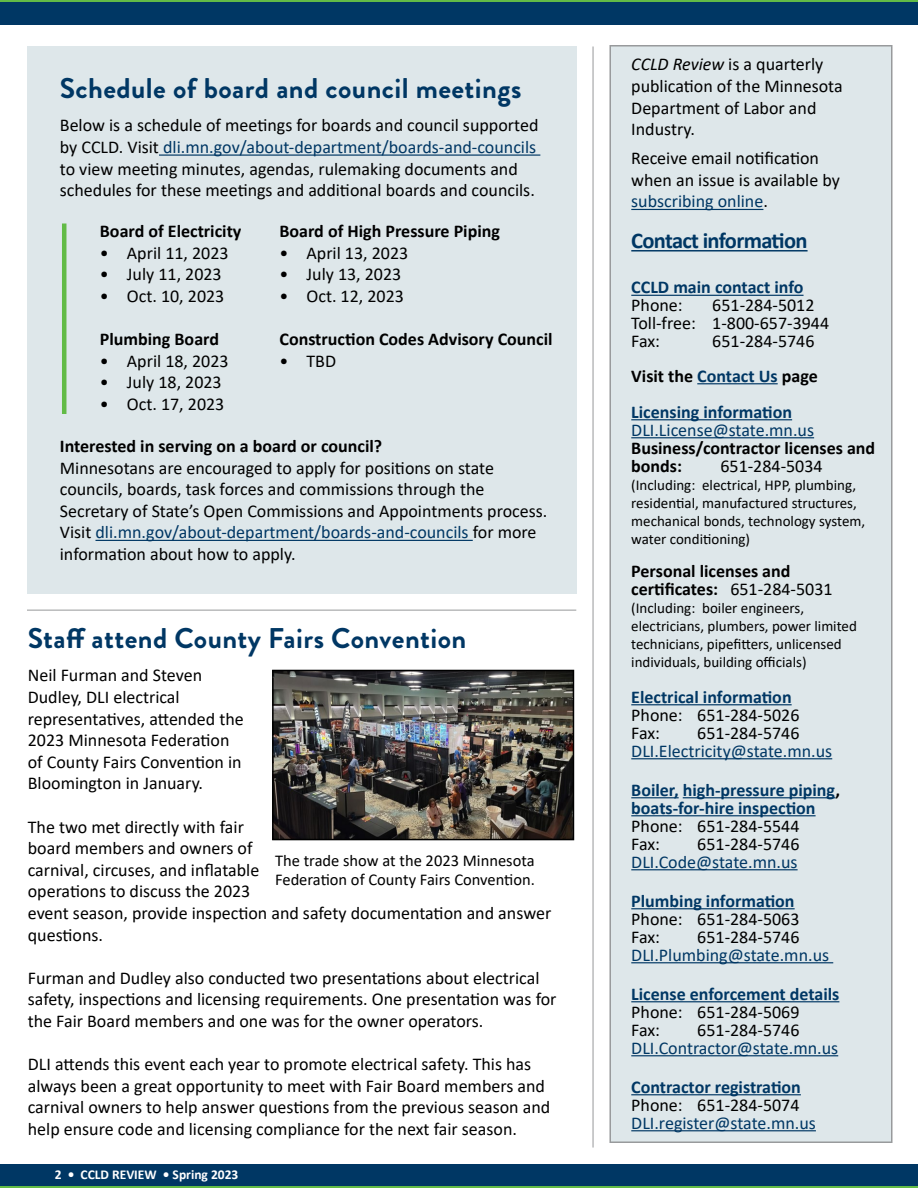
<style>
.page{position:relative;width:918px;height:1188px;background:#fff}
.page>*{position:absolute;margin:0;border:0;box-sizing:border-box;transform-origin:0 0}
.Headline_-_main_-_MN{font:700 28.5px "Brandon Grotesque";letter-spacing:.015em;color:#003764}
.t1{font:700 22.5px "Calibri";letter-spacing:-.03em;color:#003764}
.Body_paragraph{font:18px/21.6px "Calibri";color:#000}
.Paragraph_subhed{font:700 18px/18px "Calibri";color:#000}
.t2{font:700 18px/18px "Calibri";color:#003764}
.t3{font:18px "Calibri";color:#003764}
.Paragraph_subhed-2{font:18px "Calibri";color:#000}
.t4{font:16.5px/19.8px "Calibri";color:#000}
.t5{font:15px/18px "Calibri";color:#000}
.t6{font:700 13.5px "Calibri";color:#fff}
.s1{color:#003764}
.s2{font-style:italic}
.s3{font-weight:400}
.s4{color:#000}
</style>
<div class="page">
<div style="left:0;top:1175px;width:918px;height:13px;background:#62bb46"></div>
<div style="left:0;top:1164px;width:918px;height:22px;background:#003764"></div>
<hr style="left:0;top:0;width:918px;height:3px;background:#62bb46">
<div style="left:0;top:2px;width:918px;height:23px;background:#003764"></div>
<div style="left:27px;top:46px;width:549px;height:548px;background:#dee7ea"></div>
<hr style="left:62px;top:224px;width:4px;height:190px;background:#62bb46">
<hr style="left:593px;top:46px;width:1px;height:1102px;background:#96989a">
<div style="left:609px;top:45px;width:283px;height:1098px;background:#dee7ea;border:2px solid #96989a"></div>
<hr style="left:27px;top:610px;width:549px;height:1px;background:#96989a">
<img style="left:275px;top:673px;width:296px;height:164px">
<div style="left:272px;top:670px;width:302px;height:170px;border:2px solid #000"></div>
<hr style="left:631px;top:209px;width:132px;height:1px;background:#003764">
<hr style="left:631px;top:250px;width:177px;height:2px;background:#003764">
<hr style="left:631px;top:295px;width:173px;height:1px;background:#003764">
<hr style="left:697px;top:383px;width:81px;height:1px;background:#003764">
<hr style="left:631px;top:419px;width:161px;height:1px;background:#003764">
<hr style="left:631px;top:437px;width:183px;height:1px;background:#003764">
<hr style="left:631px;top:704px;width:161px;height:1px;background:#003764">
<hr style="left:631px;top:758px;width:201px;height:1px;background:#003764">
<hr style="left:631px;top:797px;width:48px;height:1px;background:#003764">
<hr style="left:683px;top:797px;width:152px;height:1px;background:#003764">
<hr style="left:631px;top:815px;width:185px;height:1px;background:#003764">
<hr style="left:631px;top:869px;width:167px;height:1px;background:#003764">
<hr style="left:631px;top:908px;width:164px;height:1px;background:#003764">
<hr style="left:631px;top:962px;width:202px;height:1px;background:#003764">
<hr style="left:631px;top:1001px;width:208px;height:1px;background:#003764">
<hr style="left:631px;top:1055px;width:207px;height:1px;background:#003764">
<hr style="left:631px;top:1094px;width:170px;height:1px;background:#003764">
<hr style="left:631px;top:1130px;width:185px;height:1px;background:#003764">
<hr style="left:159px;top:154px;width:381px;height:2px;background:#003764">
<hr style="left:95px;top:540px;width:378px;height:1px;background:#003764">
<h2 class="Headline_-_main_-_MN" style="left:60px;top:68px;width:463px">Schedule of board and council meetings</h2>
<p class="Body_paragraph" style="left:60px;top:114px;width:480px">Below is a schedule of meetings for boards and council supported by CCLD. Visit <span class="s1">dli.mn.gov/about-department/boards-and-councils </span>to view meeting minutes, agendas, rulemaking documents and schedules for these meetings and additional boards and councils.</p>
<p class="Paragraph_subhed" style="left:100px;top:222px;width:143px">Board of Electricity</p>
<p class="Paragraph_subhed-2" style="left:100px;top:240px;width:130px">• April 11, 2023</p>
<p class="Paragraph_subhed-2" style="left:100px;top:262px;width:123px">• July 11, 2023</p>
<p class="Paragraph_subhed-2" style="left:100px;top:283px;width:126px">• Oct. 10, 2023</p>
<p class="Paragraph_subhed" style="left:100px;top:330px;width:121px">Plumbing Board</p>
<p class="Body_paragraph" style="left:100px;top:349px;width:130px">• April 18, 2023</p>
<p class="Body_paragraph" style="left:100px;top:371px;width:123px">• July 18, 2023</p>
<p class="Body_paragraph" style="left:100px;top:393px;width:126px">• Oct. 17, 2023</p>
<p class="Paragraph_subhed" style="left:279px;top:222px;width:222px">Board of High Pressure Piping</p>
<p class="Body_paragraph" style="left:279px;top:241px;width:130px">• April 13, 2023</p>
<p class="Body_paragraph" style="left:279px;top:263px;width:123px">• July 13, 2023</p>
<p class="Body_paragraph" style="left:279px;top:285px;width:126px">• Oct. 12, 2023</p>
<p class="Paragraph_subhed" style="left:279px;top:330px;width:275px">Construction Codes Advisory Council</p>
<p class="Body_paragraph" style="left:279px;top:349px;width:58px">• TBD</p>
<p class="Paragraph_subhed" style="left:60px;top:437px;width:324px">Interested in serving on a board or council?</p>
<p class="Body_paragraph" style="left:60px;top:456px;width:489px">Minnesotans are encouraged to apply for positions on state councils, boards, task forces and commissions through the Secretary of State’s Open Commissions and Appointments process.<br>Visit <span class="s1">dli.mn.gov/about-department/boards-and-councils</span> for more information about how to apply.</p>
<h1 class="Headline_-_main_-_MN" style="left:28px;top:618px;width:440px">Staff attend County Fairs Convention</h1>
<p class="Body_paragraph" style="left:28px;top:664px;width:218px">Neil Furman and Steven<br>Dudley, DLI electrical representatives, attended the<br>2023 Minnesota Federation of County Fairs Convention in<br>Bloomington in January.</p>
<p class="Body_paragraph" style="left:28px;top:815px;width:525px">The two met directly with fair<br>board members and owners of<br>carnival, circuses, and inflatable<br>operations to discuss the 2023<br>event season, provide inspection and safety documentation and answer questions.</p>
<p class="Body_paragraph" style="left:28px;top:967px;width:530px">Furman and Dudley also conducted two presentations about electrical safety, inspections and licensing requirements. One presentation was for the Fair Board members and one was for the owner operators.</p>
<p class="Body_paragraph" style="left:28px;top:1053px;width:524px">DLI attends this event each year to promote electrical safety. This has always been a great opportunity to meet with Fair Board members and carnival owners to help answer questions from the previous season and help ensure code and licensing compliance for the next fair season.</p>
<p class="t4" style="left:275px;top:850px;width:261px">The trade show at the 2023 Minnesota<br>Federation of County Fairs Convention.</p>
<p class="t6" style="left:55px;top:1165px;width:185px">2 • CCLD REVIEW • Spring 2023</p>
<p class="Body_paragraph" style="left:631px;top:53px;width:213px"><span class="s2">CCLD Review</span> is a quarterly publication of the Minnesota<br>Department of Labor and<br>Industry.</p>
<p class="Body_paragraph" style="left:631px;top:147px;width:210px">Receive email notification when an issue is available by <span class="s1">subscribing online</span>.</p>
<p class="t1" style="left:631px;top:225px;width:178px">Contact information</p>
<p class="t2" style="left:631px;top:278px;width:174px">CCLD main contact info</p>
<p class="Body_paragraph" style="left:631px;top:294px;width:53px">Phone:</p>
<p class="Body_paragraph" style="left:712px;top:294px;width:104px">651-284-5012</p>
<p class="Body_paragraph" style="left:631px;top:312px;width:199px">Toll-free: 1-800-657-3944</p>
<p class="Body_paragraph" style="left:631px;top:330px;width:30px">Fax:</p>
<p class="Body_paragraph" style="left:712px;top:330px;width:104px">651-284-5746</p>
<p class="Paragraph_subhed" style="left:631px;top:367px;width:188px">Visit the <span class="s1">Contact Us</span> page</p>
<p class="t2" style="left:631px;top:403px;width:162px">Licensing information</p>
<p class="t3" style="left:631px;top:417px;width:184px">DLI.License@state.mn.us</p>
<p class="Paragraph_subhed" style="left:631px;top:439px;width:246px">Business/contractor licenses and bonds:</p>
<p class="Body_paragraph" style="left:720px;top:455px;width:104px">651-284-5034</p>
<p class="t5" style="left:631px;top:475px;width:235px">(Including: electrical, HPP, plumbing, residential, manufactured structures, mechanical bonds, technology system, water conditioning)</p>
<p class="Paragraph_subhed" style="left:631px;top:562px;width:203px">Personal licenses and certificates: <span class="s3">651-284-5031</span></p>
<p class="t5" style="left:631px;top:598px;width:227px">(Including: boiler engineers, electricians, plumbers, power limited technicians, pipefitters, unlicensed individuals, building officials)</p>
<p class="t2" style="left:631px;top:688px;width:162px">Electrical information</p>
<p class="Body_paragraph" style="left:631px;top:704px;width:170px">Phone: 651-284-5026</p>
<p class="Body_paragraph" style="left:631px;top:722px;width:30px">Fax:</p>
<p class="Body_paragraph" style="left:697px;top:722px;width:104px">651-284-5746</p>
<p class="t3" style="left:631px;top:738px;width:202px">DLI.Electricity@state.mn.us</p>
<p class="t2" style="left:631px;top:781px;width:210px">Boiler, high-pressure piping<span class="s4">, </span>boats-for-hire inspection</p>
<p class="Body_paragraph" style="left:631px;top:815px;width:170px">Phone: 651-284-5544</p>
<p class="Body_paragraph" style="left:631px;top:833px;width:30px">Fax:</p>
<p class="Body_paragraph" style="left:697px;top:833px;width:104px">651-284-5746</p>
<p class="t3" style="left:631px;top:849px;width:168px">DLI.Code@state.mn.us</p>
<p class="t2" style="left:631px;top:892px;width:165px">Plumbing information</p>
<p class="Body_paragraph" style="left:631px;top:909px;width:170px;line-height:18px">Phone: 651-284-5063<br>Fax:</p>
<p class="Body_paragraph" style="left:697px;top:926px;width:104px">651-284-5746</p>
<p class="t3" style="left:631px;top:942px;width:199px">DLI.Plumbing@state.mn.us</p>
<p class="t2" style="left:631px;top:985px;width:210px">License enforcement details</p>
<p class="Body_paragraph" style="left:631px;top:1002px;width:170px;line-height:18px">Phone: 651-284-5069<br>Fax:</p>
<p class="Body_paragraph" style="left:697px;top:1019px;width:104px">651-284-5746</p>
<p class="t3" style="left:631px;top:1035px;width:208px">DLI.Contractor@state.mn.us</p>
<p class="t2" style="left:631px;top:1078px;width:171px">Contractor registration</p>
<p class="Body_paragraph" style="left:631px;top:1094px;width:170px">Phone: 651-284-5074</p>
<p class="t3" style="left:631px;top:1110px;width:186px">DLI.register@state.mn.us</p>
</div>
